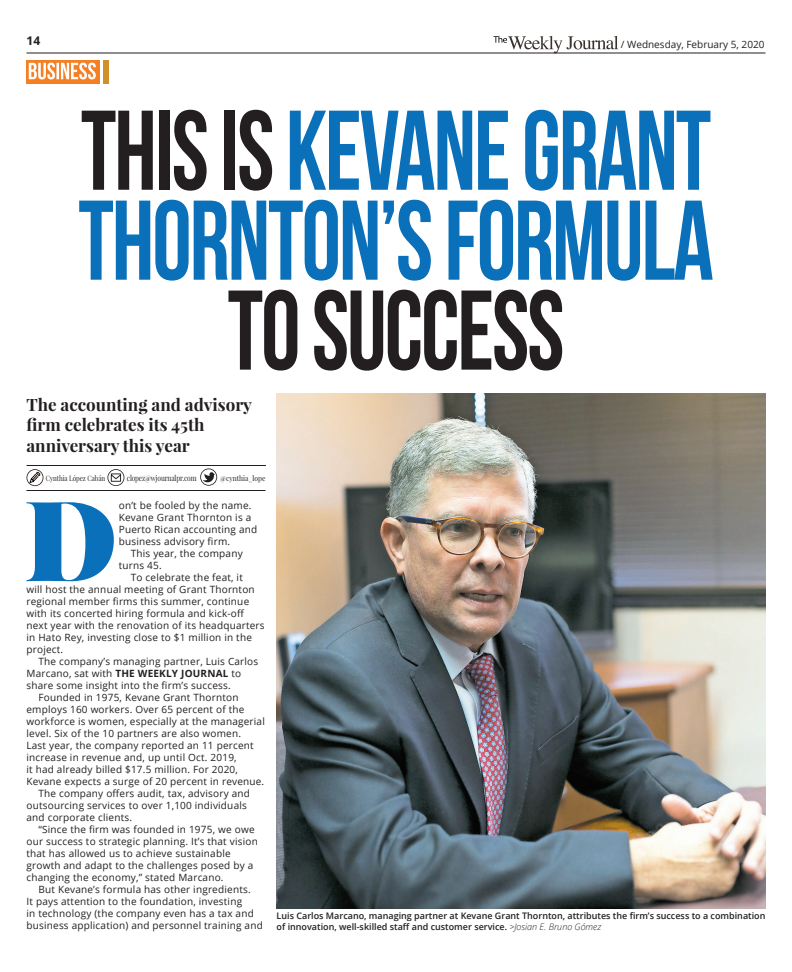
<style>
.page{position:relative;width:792px;height:972px;background:#fff}
.page>*{position:absolute;margin:0;border:0;box-sizing:border-box;transform-origin:0 0}
.t1{font:700 113px/89.9px "Bebas Neue";letter-spacing:-.02em;color:#0970b9;scale:.88 1}
.t2{font:700 113px "Bebas Neue";letter-spacing:-.02em;color:#231f20;scale:.88 1}
.t3{font:112.9px "Salome";color:#0970b9}
.t4{font:700 17px/20.4px "Playfair Display";color:#231f20}
.t5{font:700 12px "Open Sans";color:#231f20}
.t6{font:10px/12px "Open Sans";letter-spacing:.02em;color:#231f20}
.t7{font:10px "Open Sans";color:#231f20}
.t8{font:600 9px/10.8px "Open Sans";color:#231f20}
.t9{font:8px "Playfair Display";letter-spacing:-.02em;color:#231f20;scale:.83 1}
.t10{font:7.5px "Playfair Display";color:#231f20;scale:.83 1}
.t11{font:7.5px "Playfair Display";color:#231f20;scale:.9 1}
.s1{color:#231f20}
.s2{font-weight:700}
.s3{font-weight:300;font-style:italic}
</style>
<div class="page">
<hr style="left:26px;top:53px;width:740px;height:1px;background:#231f20">
<svg style="left:494px;top:36px;width:125px;height:17px"></svg>
<svg style="left:26px;top:60px;width:74px;height:24px"></svg>
<div style="left:103px;top:60px;width:6px;height:24px;background:#d29028"></div>
<svg style="left:29px;top:63px;width:67px;height:16px"></svg>
<img style="left:276px;top:393px;width:490px;height:516px">
<hr style="left:26px;top:465px;width:240px;height:1px;background:#231f20">
<hr style="left:26px;top:490px;width:239px;height:1px;background:#231f20">
<svg style="left:107px;top:469px;width:17px;height:17px"></svg>
<svg style="left:200px;top:468px;width:17px;height:18px"></svg>
<svg style="left:26px;top:469px;width:17px;height:17px"></svg>
<p class="t5" style="left:26px;top:32px;width:15px">14</p>
<p class="t7" style="left:621px;top:38px;width:145px">/ Wednesday, February 5, 2020</p>
<h1 class="t1" style="left:78px;top:104px;width:723px"><span class="s1">THIS IS</span> KEVANE GRANT<br>THORNTON’S FORMULA</h1>
<h1 class="t2" style="left:228px;top:269px;width:384px">TO SUCCESS</h1>
<h3 class="t4" style="left:26px;top:394px;width:227px">The accounting and advisory firm celebrates its 45th anniversary this year</h3>
<p class="t10" style="left:46px;top:473px;width:73px">Cynthia López Cabán</p>
<p class="t9" style="left:127px;top:473px;width:86px">clopez@wjournalpr.com</p>
<p class="t11" style="left:220px;top:474px;width:52px">@cynthia_lope</p>
<h2 class="t3" style="left:24px;top:467px;width:94px">D</h2>
<p class="t6" style="left:119px;top:499px;width:140px">on’t be fooled by the name.<br>Kevane Grant Thornton is a<br>Puerto Rican accounting and business advisory firm.</p>
<p class="t6" style="left:119px;top:547px;width:125px;text-indent:12px">This year, the company turns 45.</p>
<p class="t6" style="left:26px;top:571px;width:240px;text-indent:104px">To celebrate the feat, it<br>will host the annual meeting of Grant Thornton regional member firms this summer, continue with its concerted hiring formula and kick-off next year with the renovation of its headquarters in Hato Rey, investing close to $1 million in the project.</p>
<p class="t6" style="left:38px;top:655px;width:221px">The company’s managing partner, Luis Carlos</p>
<p class="t6" style="left:26px;top:667px;width:216px">Marcano, sat with <span class="s2">THE WEEKLY JOURNAL</span> to</p>
<p class="t6" style="left:26px;top:679px;width:206px">share some insight into the firm’s success.</p>
<p class="t6" style="left:38px;top:691px;width:202px">Founded in 1975, Kevane Grant Thornton</p>
<p class="t6" style="left:26px;top:703px;width:219px">employs 160 workers. Over 65 percent of the</p>
<p class="t6" style="left:26px;top:715px;width:240px">workforce is women, especially at the managerial</p>
<p class="t6" style="left:26px;top:727px;width:216px">level. Six of the 10 partners are also women.</p>
<p class="t6" style="left:26px;top:739px;width:229px">Last year, the company reported an 11 percent</p>
<p class="t6" style="left:26px;top:751px;width:212px">increase in revenue and, up until Oct. 2019,</p>
<p class="t6" style="left:26px;top:763px;width:213px">it had already billed $17.5 million. For 2020,</p>
<p class="t6" style="left:26px;top:775px;width:239px">Kevane expects a surge of 20 percent in revenue.</p>
<p class="t6" style="left:38px;top:787px;width:213px">The company offers audit, tax, advisory and</p>
<p class="t6" style="left:26px;top:799px;width:222px">outsourcing services to over 1,100 individuals</p>
<p class="t6" style="left:26px;top:811px;width:107px">and corporate clients.</p>
<p class="t6" style="left:38px;top:823px;width:218px">“Since the firm was founded in 1975, we owe</p>
<p class="t6" style="left:26px;top:835px;width:233px">our success to strategic planning. It’s that vision</p>
<p class="t6" style="left:26px;top:847px;width:206px">that has allowed us to achieve sustainable</p>
<p class="t6" style="left:26px;top:859px;width:228px">growth and adapt to the challenges posed by a</p>
<p class="t6" style="left:26px;top:871px;width:199px">changing the economy,” stated Marcano.</p>
<p class="t6" style="left:38px;top:883px;width:214px">But Kevane’s formula has other ingredients.</p>
<p class="t6" style="left:26px;top:895px;width:217px">It pays attention to the foundation, investing</p>
<p class="t6" style="left:26px;top:907px;width:229px">in technology (the company even has a tax and</p>
<p class="t6" style="left:26px;top:919px;width:238px">business application) and personnel training and</p>
<p class="t8" style="left:277px;top:910px;width:490px">Luis Carlos Marcano, managing partner at Kevane Grant Thornton, attributes the firm’s success to a combination of innovation, well-skilled staff and customer service. <span class="s3">&gt;Josian E. Bruno Gómez</span></p>
</div>
